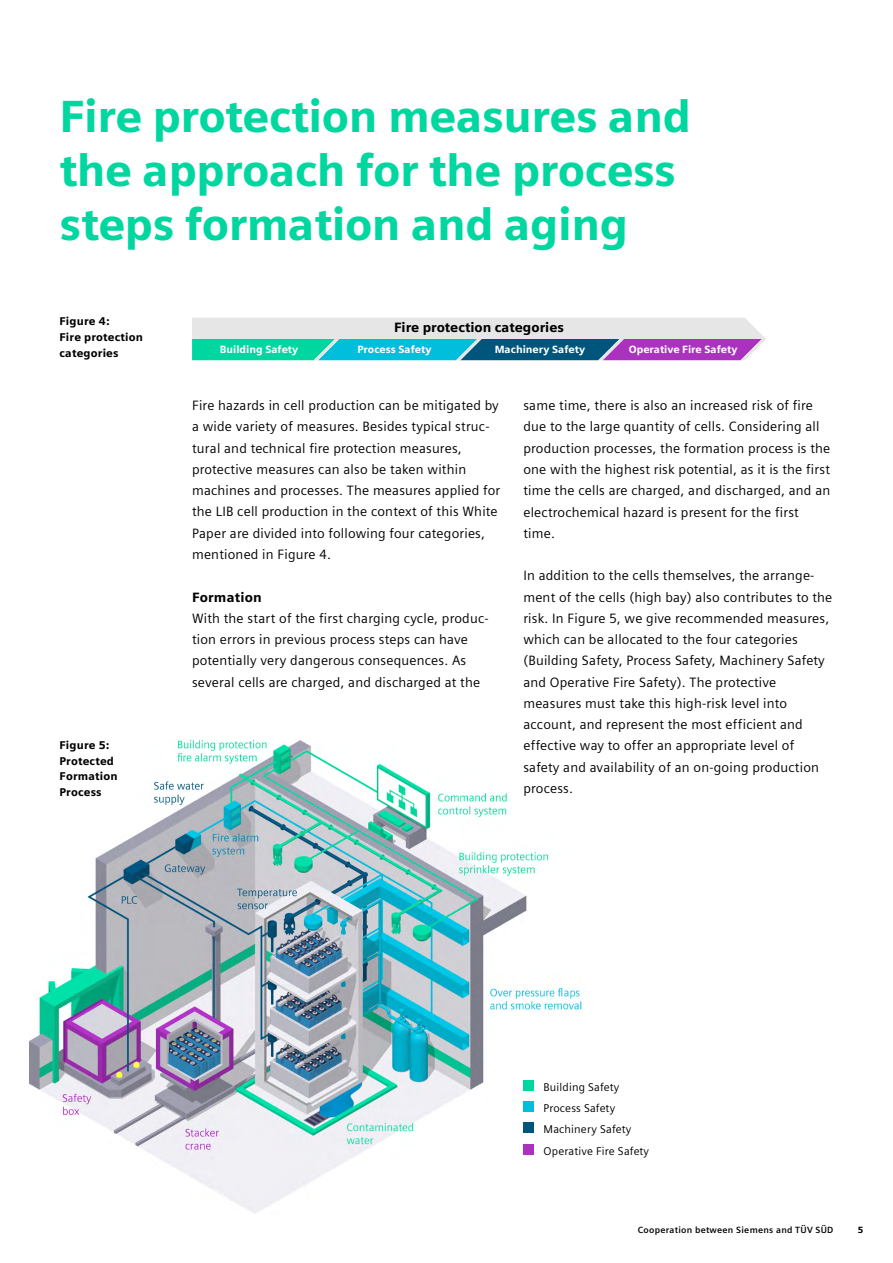
<style>
.page{position:relative;width:893px;height:1263px;background:#fff}
.page>*{position:absolute;margin:0;border:0;box-sizing:border-box;transform-origin:0 0}
.t1{font:900 45px/54px "Siemens Sans";letter-spacing:-.01em;color:#00d7a0}
.t2{font:13.5px/21.3px "Siemens Sans";letter-spacing:.015em;color:#000}
.t3{font:900 13.5px "Siemens Sans";color:#000}
.t4{font:900 11.25px/15.9px "Siemens Sans";letter-spacing:.015em;color:#000}
.t5{font:11.25px/21.3px "Siemens Sans";letter-spacing:.015em;color:#000}
.t6{font:900 10.5px "Siemens Sans";color:#fff}
.t7{font:700 9px "Siemens Sans";letter-spacing:.03em;color:#000}
.t8{font:900 9px "Siemens Sans";color:#000}
</style>
<div class="page">
<img style="left:30px;top:740px;width:551px;height:474px">
<svg style="left:192px;top:318px;width:574px;height:42px;background:#8db8cb"></svg>
<div style="left:523px;top:1080px;width:11px;height:11px;background:#00d7a0"></div>
<div style="left:523px;top:1101px;width:11px;height:11px;background:#00bedc"></div>
<div style="left:523px;top:1123px;width:11px;height:10px;background:#00557c"></div>
<div style="left:523px;top:1144px;width:11px;height:10px;background:#aa32be"></div>
<h1 class="t1" style="left:60px;top:89px;width:633px">Fire protection measures and the approach for the process steps formation and aging</h1>
<p class="t4" style="left:60px;top:313px;width:85px">Figure 4:<br>Fire protection categories</p>
<p class="t4" style="left:60px;top:737px;width:60px">Figure 5:<br>Protected<br>Formation<br>Process</p>
<p class="t3" style="left:394px;top:320px;width:171px">Fire protection categories</p>
<p class="t6" style="left:220px;top:343px;width:80px">Building Safety</p>
<p class="t6" style="left:357px;top:343px;width:75px">Process Safety</p>
<p class="t6" style="left:495px;top:343px;width:92px">Machinery Safety</p>
<p class="t6" style="left:629px;top:343px;width:110px">Operative Fire Safety</p>
<p class="t2" style="left:192px;top:395px;width:310px">Fire hazards in cell production can be mitigated by a wide variety of measures. Besides typical struc&shy;tural and technical fire protection measures, protective measures can also be taken within machines and processes. The measures applied for the LIB cell production in the context of this White Paper are divided into following four categories, mentioned in Figure 4.</p>
<p class="t3" style="left:192px;top:589px;width:71px">Formation</p>
<p class="t2" style="left:192px;top:607px;width:298px">With the start of the first charging cycle, produc&shy;tion errors in previous process steps can have potentially very dangerous consequences. As several cells are charged, and discharged at the</p>
<p class="t2" style="left:523px;top:395px;width:308px">same time, there is also an increased risk of fire due to the large quantity of cells. Considering all production processes, the formation process is the one with the highest risk potential, as it is the first time the cells are charged, and discharged, and an electrochemical hazard is present for the first time.</p>
<p class="t2" style="left:523px;top:565px;width:310px">In addition to the cells themselves, the arrange&shy;ment of the cells (high bay) also contributes to the risk. In Figure 5, we give recommended measures, which can be allocated to the four categories (Building Safety, Process Safety, Machinery Safety and Operative Fire Safety). The protective measures must take this high-risk level into account, and represent the most efficient and effective way to offer an appropriate level of safety and availability of an on-going production process.</p>
<p class="t5" style="left:544px;top:1076px;width:107px">Building Safety<br>Process Safety<br>Machinery Safety<br>Operative Fire Safety</p>
<p class="t7" style="left:638px;top:1225px;width:197px">Cooperation between Siemens and TÜV SÜD</p>
<p class="t8" style="left:858px;top:1225px;width:7px">5</p>
</div>
